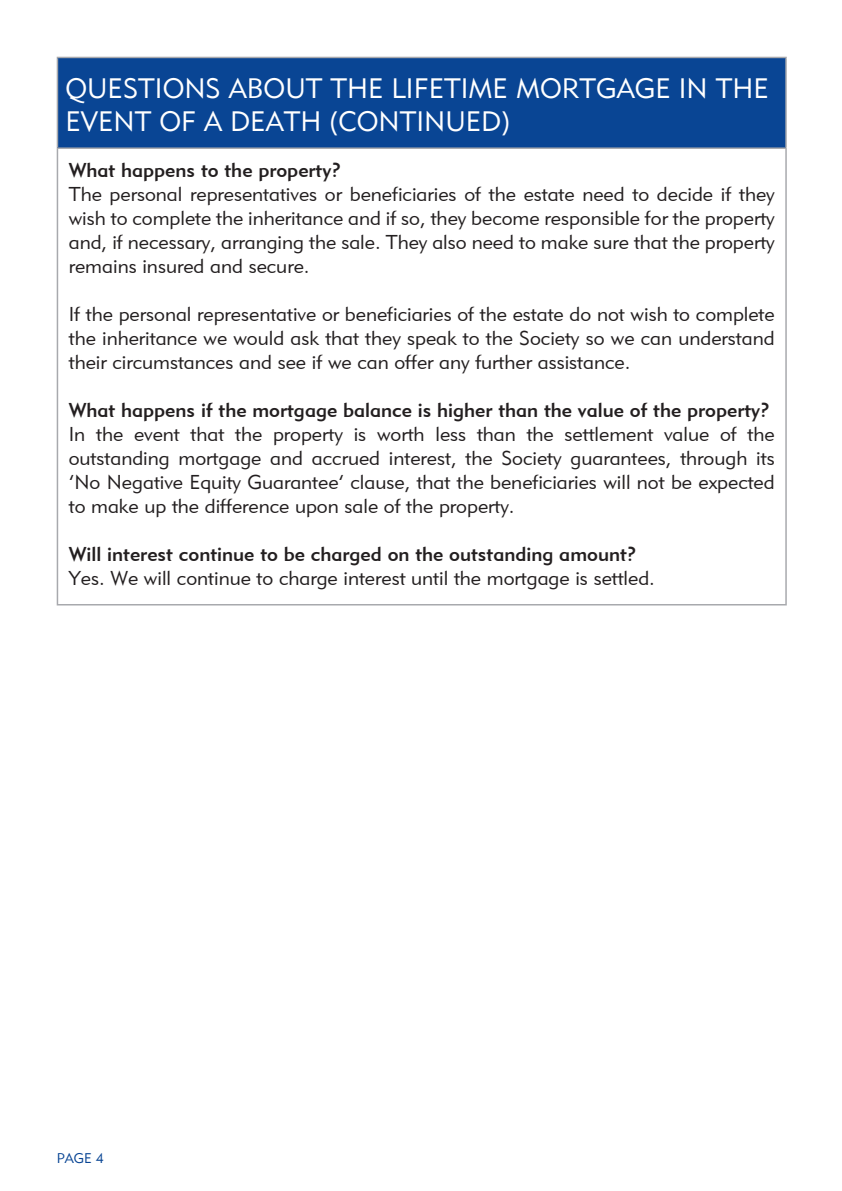
<style>
.page{position:relative;width:842px;height:1191px;background:#fff}
.page>*{position:absolute;margin:0;border:0;box-sizing:border-box;transform-origin:0 0}
.t1{font:28px/33.6px "Geometric 415 BT Lite A";color:#fff}
.t2{font:20px/24px "Geometric 415 BT Lite A";color:#231f20;text-align:justify}
.t3{font:20px "Geometric 415 BT Medium A";color:#231f20}
.t4{font:14px "Geometric 415 BT Lite A";color:#094594}
</style>
<div class="page">
<div style="left:57px;top:57px;width:729px;height:91px;background:#094594"></div>
<hr style="left:57px;top:57px;width:730px;height:1px;background:#a8a9ad">
<hr style="left:57px;top:58px;width:1px;height:89px;background:#a8a9ad">
<hr style="left:785px;top:58px;width:2px;height:89px;background:#a8a9ad">
<hr style="left:57px;top:147px;width:730px;height:2px;background:#a8a9ad">
<hr style="left:57px;top:149px;width:1px;height:455px;background:#a8a9ad">
<hr style="left:785px;top:149px;width:2px;height:455px;background:#a8a9ad">
<hr style="left:57px;top:604px;width:730px;height:1px;background:#a8a9ad">
<h1 class="t1" style="left:65px;top:71px;width:705px">QUESTIONS ABOUT THE LIFETIME MORTGAGE IN THE<br>EVENT OF A DEATH (CONTINUED)</h1>
<p class="t3" style="left:69px;top:157px;width:274px">What happens to the property?</p>
<p class="t2" style="left:69px;top:181px;width:707px">The personal representatives or beneficiaries of the estate need to decide if they wish to complete the inheritance and if so, they become responsible for the property and, if necessary, arranging the sale. They also need to make sure that the property remains insured and secure.</p>
<p class="t2" style="left:69px;top:301px;width:707px">If the personal representative or beneficiaries of the estate do not wish to complete the inheritance we would ask that they speak to the Society so we can understand their circumstances and see if we can offer any further assistance.</p>
<p class="t3" style="left:69px;top:397px;width:703px">What happens if the mortgage balance is higher than the value of the property?</p>
<p class="t2" style="left:69px;top:421px;width:707px">In the event that the property is worth less than the settlement value of the outstanding mortgage and accrued interest, the Society guarantees, through its ‘No Negative Equity Guarantee’ clause, that the beneficiaries will not be expected to make up the difference upon sale of the property.</p>
<p class="t3" style="left:69px;top:541px;width:569px">Will interest continue to be charged on the outstanding amount?</p>
<p class="t2" style="left:69px;top:565px;width:588px">Yes. We will continue to charge interest until the mortgage is settled.</p>
<p class="t4" style="left:57px;top:1149px;width:49px">PAGE 4</p>
</div>
